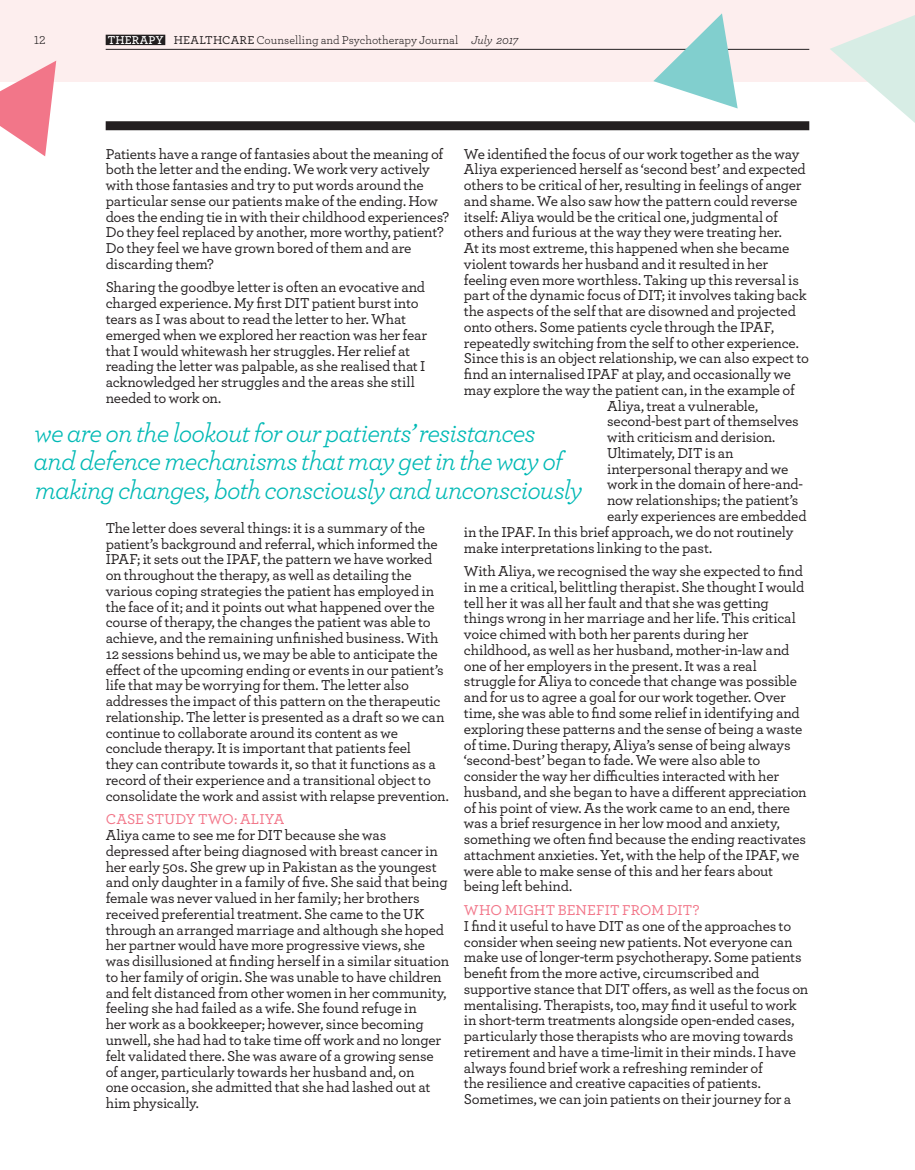
<style>
.page{position:relative;width:915px;height:1170px;background:#fff}
.page>*{position:absolute;margin:0;border:0;box-sizing:border-box;transform-origin:0 0}
._10pt_Body_copy{font:italic 27px/28.5px "Archer";letter-spacing:-.035em;color:#01b9b5}
._10pt_Body_copy-2{font:500 15px/15.8px "Archer";letter-spacing:-.015em;color:#231f20}
.Body_subhead{font:500 15px "Archer";letter-spacing:.005em;color:#f27689}
.t1{font:12px "Archer";color:#231f20}
.s1{font-weight:600;color:#fff}
.s2{font-weight:500}
.s3{font-style:italic}
</style>
<div class="page">
<div style="left:0;top:0;width:914px;height:82px;background:#fdeeee"></div>
<div style="left:106px;top:121px;width:703px;height:9px;background:#231f20"></div>
<hr style="left:106px;top:49px;width:703px;height:1px;background:#231f20">
<div style="left:106px;top:35px;width:59px;height:10px;background:#231f20"></div>
<svg style="left:830px;top:15px;width:84px;height:107px"></svg>
<svg style="left:653px;top:13px;width:84px;height:95px"></svg>
<svg style="left:0;top:61px;width:56px;height:95px"></svg>
<p class="t1" style="left:34px;top:31px;width:13px">12</p>
<p class="t1" style="left:108px;top:31px;width:412px"><span class="s1">THERAPY</span> <span class="s2">HEALTHCARE</span> Counselling and Psychotherapy Journal <span class="s3">July 2017</span></p>
<p class="_10pt_Body_copy-2" style="left:106px;top:145px;width:345px">Patients have a range of fantasies about the meaning of both the letter and the ending. We work very actively with those fantasies and try to put words around the particular sense our patients make of the ending. How does the ending tie in with their childhood experiences?<br>Do they feel replaced by another, more worthy, patient?<br>Do they feel we have grown bored of them and are discarding them?</p>
<p class="_10pt_Body_copy-2" style="left:106px;top:279px;width:323px">Sharing the goodbye letter is often an evocative and charged experience. My first DIT patient burst into tears as I was about to read the letter to her. What emerged when we explored her reaction was her fear that I would whitewash her struggles. Her relief at reading the letter was palpable, as she realised that I acknowledged her struggles and the areas she still needed to work on.</p>
<p class="_10pt_Body_copy-2" style="left:463px;top:145px;width:337px">We identified the focus of our work together as the way</p>
<p class="_10pt_Body_copy-2" style="left:463px;top:161px;width:343px">Aliya experienced herself as ‘second best’ and expected</p>
<p class="_10pt_Body_copy-2" style="left:463px;top:176px;width:339px">others to be critical of her, resulting in feelings of anger</p>
<p class="_10pt_Body_copy-2" style="left:463px;top:192px;width:335px">and shame. We also saw how the pattern could reverse</p>
<p class="_10pt_Body_copy-2" style="left:463px;top:208px;width:315px">itself: Aliya would be the critical one, judgmental of</p>
<p class="_10pt_Body_copy-2" style="left:463px;top:224px;width:319px">others and furious at the way they were treating her.</p>
<p class="_10pt_Body_copy-2" style="left:463px;top:239px;width:327px">At its most extreme, this happened when she became</p>
<p class="_10pt_Body_copy-2" style="left:463px;top:255px;width:305px">violent towards her husband and it resulted in her</p>
<p class="_10pt_Body_copy-2" style="left:463px;top:271px;width:336px">feeling even more worthless. Taking up this reversal is</p>
<p class="_10pt_Body_copy-2" style="left:463px;top:287px;width:344px">part of the dynamic focus of DIT; it involves taking back</p>
<p class="_10pt_Body_copy-2" style="left:463px;top:302px;width:333px">the aspects of the self that are disowned and projected</p>
<p class="_10pt_Body_copy-2" style="left:463px;top:318px;width:311px">onto others. Some patients cycle through the IPAF,</p>
<p class="_10pt_Body_copy-2" style="left:463px;top:334px;width:336px">repeatedly switching from the self to other experience.</p>
<p class="_10pt_Body_copy-2" style="left:463px;top:350px;width:346px">Since this is an object relationship, we can also expect to</p>
<p class="_10pt_Body_copy-2" style="left:463px;top:365px;width:328px">find an internalised IPAF at play, and occasionally we</p>
<p class="_10pt_Body_copy-2" style="left:463px;top:381px;width:332px">may explore the way the patient can, in the example of</p>
<p class="_10pt_Body_copy-2" style="left:607px;top:397px;width:152px">Aliya, treat a vulnerable,</p>
<p class="_10pt_Body_copy-2" style="left:607px;top:413px;width:193px">second-best part of themselves</p>
<p class="_10pt_Body_copy-2" style="left:607px;top:428px;width:170px">with criticism and derision.</p>
<p class="_10pt_Body_copy-2" style="left:607px;top:444px;width:128px">Ultimately, DIT is an</p>
<p class="_10pt_Body_copy-2" style="left:607px;top:460px;width:183px">interpersonal therapy and we</p>
<p class="_10pt_Body_copy-2" style="left:607px;top:476px;width:197px">work in the domain of here-and-</p>
<p class="_10pt_Body_copy-2" style="left:607px;top:491px;width:193px">now relationships; the patient’s</p>
<p class="_10pt_Body_copy-2" style="left:607px;top:507px;width:201px">early experiences are embedded</p>
<p class="_10pt_Body_copy-2" style="left:463px;top:523px;width:331px">in the IPAF. In this brief approach, we do not routinely</p>
<p class="_10pt_Body_copy-2" style="left:463px;top:539px;width:250px">make interpretations linking to the past.</p>
<p class="_10pt_Body_copy-2" style="left:463px;top:562px;width:344px">With Aliya, we recognised the way she expected to find in me a critical, belittling therapist. She thought I would tell her it was all her fault and that she was getting things wrong in her marriage and her life. This critical voice chimed with both her parents during her childhood, as well as her husband, mother-in-law and one of her employers in the present. It was a real struggle for Aliya to concede that change was possible and for us to agree a goal for our work together. Over time, she was able to find some relief in identifying and exploring these patterns and the sense of being a waste of time. During therapy, Aliya’s sense of being always ‘second-best’ began to fade. We were also able to consider the way her difficulties interacted with her husband, and she began to have a different appreciation of his point of view. As the work came to an end, there was a brief resurgence in her low mood and anxiety, something we often find because the ending reactivates attachment anxieties. Yet, with the help of the IPAF, we were able to make sense of this and her fears about being left behind.</p>
<p class="Body_subhead" style="left:463px;top:899px;width:237px">WHO MIGHT BENEFIT FROM DIT?</p>
<p class="_10pt_Body_copy-2" style="left:463px;top:917px;width:346px">I find it useful to have DIT as one of the approaches to consider when seeing new patients. Not everyone can make use of longer-term psychotherapy. Some patients benefit from the more active, circumscribed and supportive stance that DIT offers, as well as the focus on mentalising. Therapists, too, may find it useful to work in short-term treatments alongside open-ended cases, particularly those therapists who are moving towards retirement and have a time-limit in their minds. I have always found brief work a refreshing reminder of<br>the resilience and creative capacities of patients.<br>Sometimes, we can join patients on their journey for a</p>
<p class="_10pt_Body_copy" style="left:34px;top:417px;width:550px">we are on the lookout for our patients’ resistances and defence mechanisms that may get in the way of making changes, both consciously and unconsciously</p>
<p class="_10pt_Body_copy-2" style="left:106px;top:519px;width:344px">The letter does several things: it is a summary of the patient’s background and referral, which informed the IPAF; it sets out the IPAF, the pattern we have worked on throughout the therapy, as well as detailing the various coping strategies the patient has employed in the face of it; and it points out what happened over the course of therapy, the changes the patient was able to achieve, and the remaining unfinished business. With 12 sessions behind us, we may be able to anticipate the effect of the upcoming ending or events in our patient’s life that may be worrying for them. The letter also addresses the impact of this pattern on the therapeutic relationship. The letter is presented as a draft so we can continue to collaborate around its content as we conclude therapy. It is important that patients feel<br>they can contribute towards it, so that it functions as a record of their experience and a transitional object to consolidate the work and assist with relapse prevention.</p>
<p class="Body_subhead" style="left:106px;top:808px;width:180px">CASE STUDY TWO: ALIYA</p>
<p class="_10pt_Body_copy-2" style="left:106px;top:826px;width:345px">Aliya came to see me for DIT because she was depressed after being diagnosed with breast cancer in her early 50s. She grew up in Pakistan as the youngest and only daughter in a family of five. She said that being female was never valued in her family; her brothers received preferential treatment. She came to the UK through an arranged marriage and although she hoped her partner would have more progressive views, she was disillusioned at finding herself in a similar situation to her family of origin. She was unable to have children and felt distanced from other women in her community, feeling she had failed as a wife. She found refuge in<br>her work as a bookkeeper; however, since becoming unwell, she had had to take time off work and no longer felt validated there. She was aware of a growing sense of anger, particularly towards her husband and, on<br>one occasion, she admitted that she had lashed out at him physically.</p>
</div>
